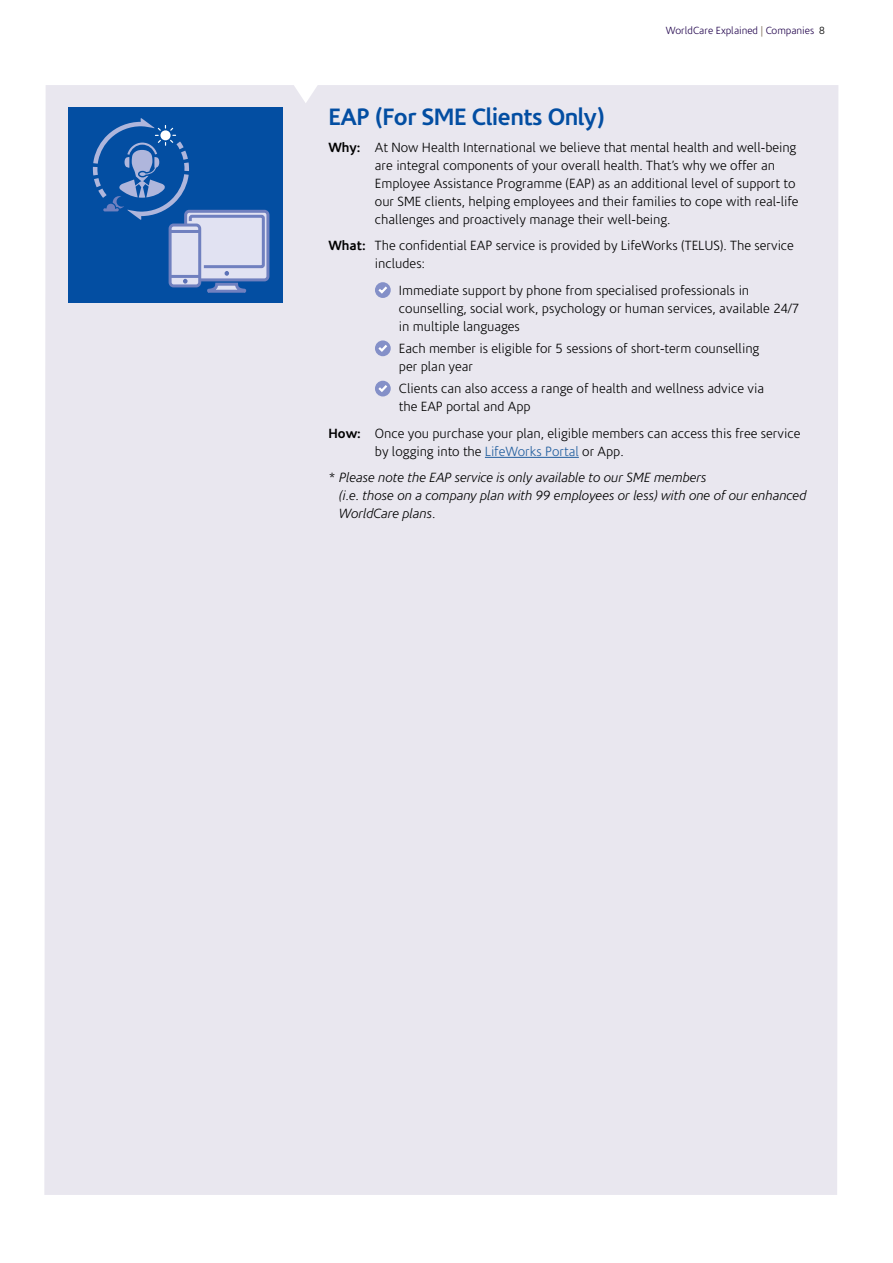
<style>
.page{position:relative;width:893px;height:1263px;background:#fff}
.page>*{position:absolute;margin:0;border:0;box-sizing:border-box;transform-origin:0 0}
.t1{font:700 24px "Corisande";letter-spacing:-.02em;color:#034ea2}
.t2{font:300 13.5px/18px "Corisande";color:#000}
.t3{font:italic 300 13.5px/18px "Corisande";color:#000}
.t4{font:300 10.5px "Corisande";color:#1f004b}
.s1{color:#7c6a55}
.s2{color:#000}
.s3{font-weight:700}
.s4{color:#215e9e}
.s5{font-style:normal}
</style>
<div class="page">
<div style="left:44px;top:85px;width:794px;height:1110px;background:#e9e7ef"></div>
<hr style="left:485px;top:457px;width:94px;height:1px;background:#215e9e">
<svg style="left:375px;top:282px;width:16px;height:16px"></svg>
<svg style="left:376px;top:284px;width:14px;height:11px"></svg>
<svg style="left:375px;top:340px;width:16px;height:16px"></svg>
<svg style="left:376px;top:342px;width:14px;height:11px"></svg>
<div style="left:375px;top:381px;width:16px;height:15px;background:#8490c8;border-radius:50%"></div>
<svg style="left:376px;top:383px;width:14px;height:11px"></svg>
<div style="left:68px;top:108px;width:215px;height:195px;background:#034ea2"></div>
<svg style="left:93px;top:118px;width:177px;height:175px"></svg>
<hr style="left:170px;top:275px;width:30px;height:3px;background:#7080bf">
<hr style="left:170px;top:230px;width:30px;height:3px;background:#7080bf">
<p class="t4" style="left:666px;top:25px;width:161px">WorldCare Explained <span class="s1">|</span> Companies <span class="s2">8</span></p>
<h1 class="t1" style="left:328px;top:103px;width:277px">EAP (For SME Clients Only)</h1>
<p class="t2" style="left:375px;top:139px;width:425px;text-indent:-46px"><span class="s3">Why:</span> At Now Health International we believe that mental health and well-being are integral components of your overall health. That’s why we offer an Employee Assistance Programme (EAP) as an additional level of support to our SME clients, helping employees and their families to cope with real-life challenges and proactively manage their well-being.</p>
<p class="t2" style="left:375px;top:237px;width:421px;text-indent:-46px"><span class="s3">What:</span> The confidential EAP service is provided by LifeWorks (TELUS). The service includes:</p>
<p class="t2" style="left:399px;top:282px;width:402px">Immediate support by phone from specialised professionals in counselling, social work, psychology or human services, available 24/7 in multiple languages</p>
<p class="t2" style="left:399px;top:340px;width:362px">Each member is eligible for 5 sessions of short-term counselling per plan year</p>
<p class="t2" style="left:399px;top:380px;width:367px">Clients can also access a range of health and wellness advice via the EAP portal and App</p>
<p class="t2" style="left:375px;top:425px;width:427px;text-indent:-46px"><span class="s3">How:</span> Once you purchase your plan, eligible members can access this free service by logging into the <span class="s4">LifeWorks Portal</span> or App.</p>
<p class="t3" style="left:339px;top:469px;width:469px;text-indent:-11px">* Please note the EAP service is only available to our SME members<br>(i.e. those on a company plan with 99 employees or less) with one of our enhanced<br>WorldCare plans<span class="s5">.</span></p>
</div>
